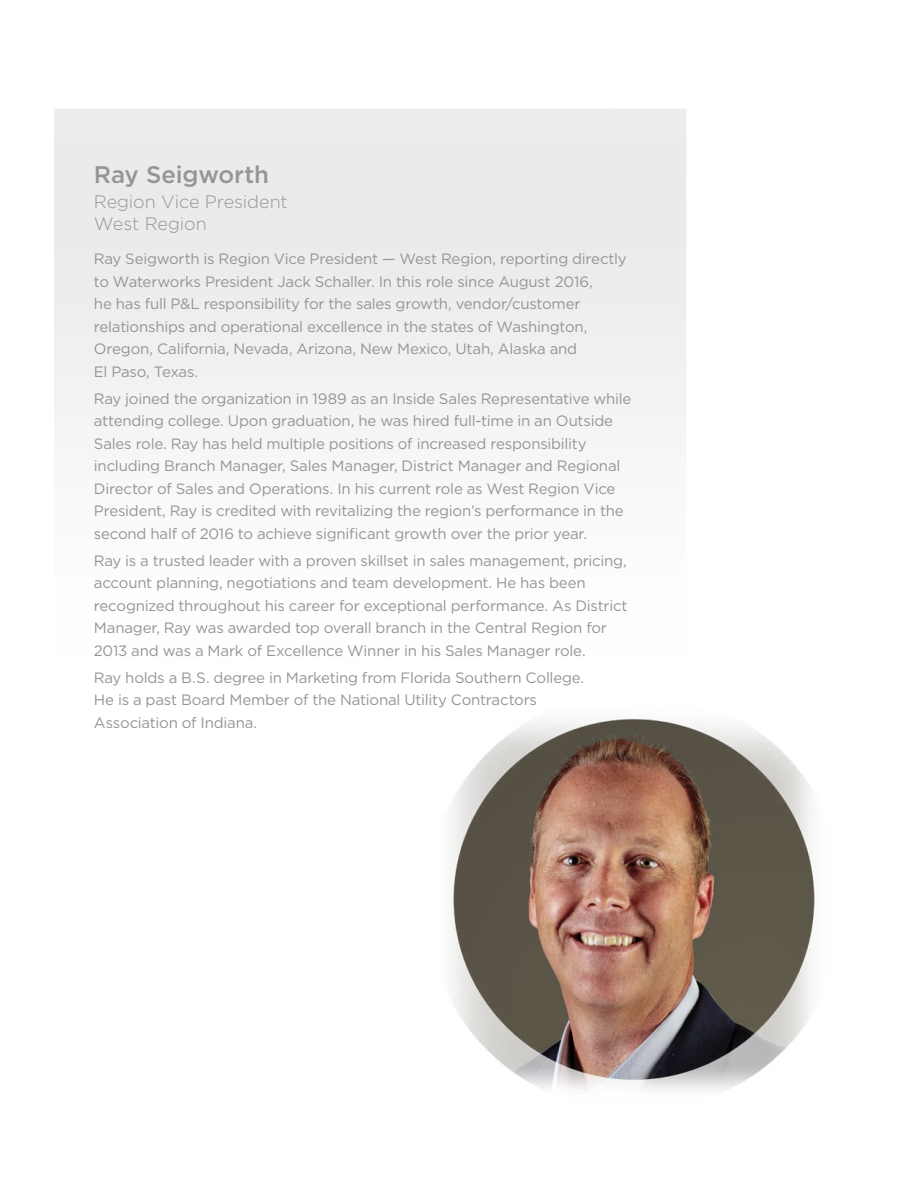
<style>
.page{position:relative;width:918px;height:1188px;background:#fff}
.page>*{position:absolute;margin:0;border:0;box-sizing:border-box;transform-origin:0 0}
.t1{font:500 24px "Gotham";letter-spacing:-.005em;color:#939598}
.t2{font:300 18px/21.6px "Gotham";letter-spacing:-.005em;color:#939598}
.t3{font:15px/22.5px "Gotham";letter-spacing:-.015em;color:#939598}
</style>
<div class="page">
<img style="left:449px;top:718px;width:366px;height:374px">
<h1 class="t1" style="left:94px;top:159px;width:177px">Ray Seigworth</h1>
<p class="t2" style="left:94px;top:191px;width:195px">Region Vice President<br>West Region</p>
<p class="t3" style="left:94px;top:247px;width:534px">Ray Seigworth is Region Vice President — West Region, reporting directly to Waterworks President Jack Schaller. In this role since August 2016,<br>he has full P&amp;L responsibility for the sales growth, vendor/customer relationships and operational excellence in the states of Washington, Oregon, California, Nevada, Arizona, New Mexico, Utah, Alaska and<br>El Paso, Texas.</p>
<p class="t3" style="left:94px;top:387px;width:539px">Ray joined the organization in 1989 as an Inside Sales Representative while attending college. Upon graduation, he was hired full-time in an Outside Sales role. Ray has held multiple positions of increased responsibility including Branch Manager, Sales Manager, District Manager and Regional Director of Sales and Operations. In his current role as West Region Vice President, Ray is credited with revitalizing the region’s performance in the second half of 2016 to achieve significant growth over the prior year.</p>
<p class="t3" style="left:94px;top:549px;width:535px">Ray is a trusted leader with a proven skillset in sales management, pricing, account planning, negotiations and team development. He has been recognized throughout his career for exceptional performance. As District Manager, Ray was awarded top overall branch in the Central Region for 2013 and was a Mark of Excellence Winner in his Sales Manager role.</p>
<p class="t3" style="left:94px;top:666px;width:492px">Ray holds a B.S. degree in Marketing from Florida Southern College.<br>He is a past Board Member of the National Utility Contractors<br>Association of Indiana.</p>
</div>
